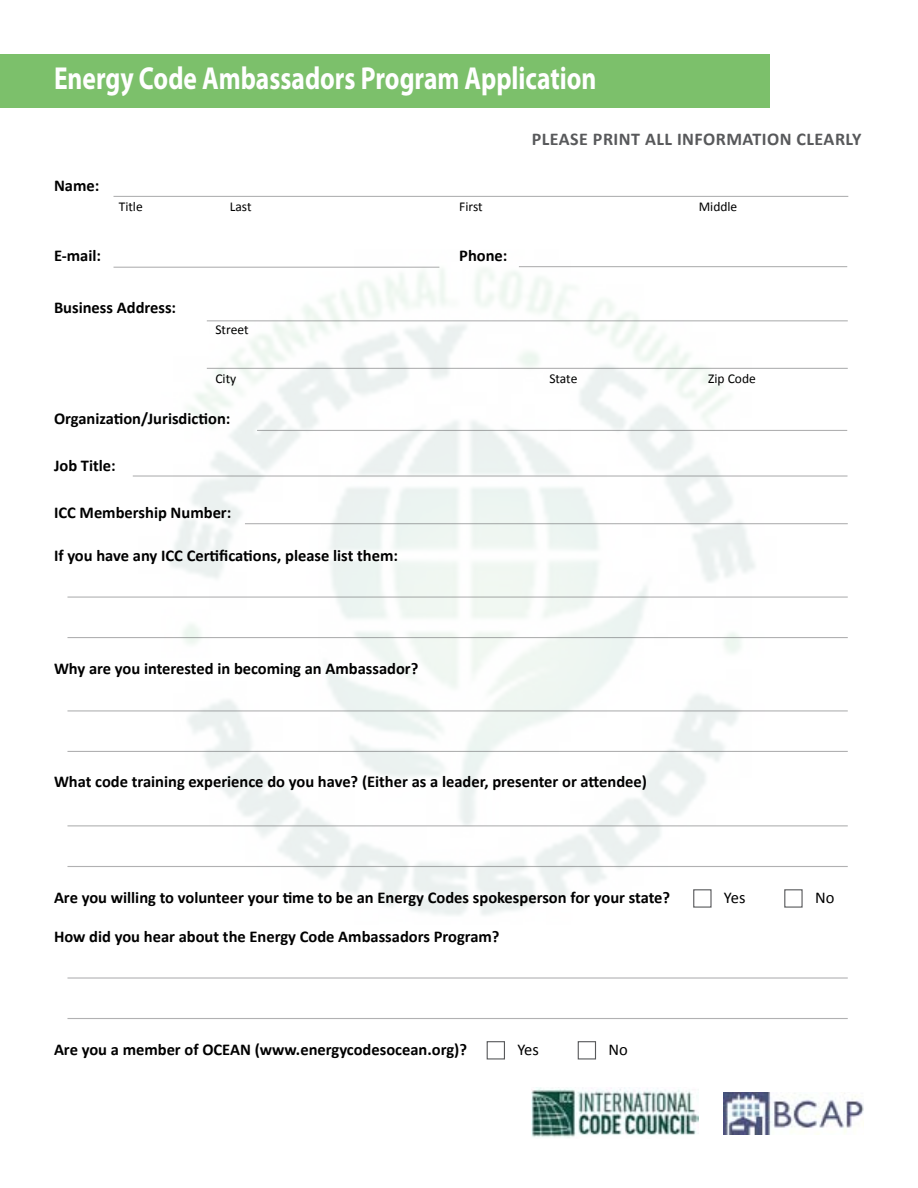
<style>
.page{position:relative;width:918px;height:1188px;background:#fff}
.page>*{position:absolute;margin:0;border:0;box-sizing:border-box;transform-origin:0 0}
.t1{font:700 31.8px "Myriad Pro";color:#fff;scale:.8 1}
.t2{font:700 18px "Calibri";letter-spacing:.025em;color:#58595b}
.t3{font:700 16.5px "Calibri";color:#000}
.t4{font:16.5px "Calibri";color:#000}
.t5{font:13.5px "Calibri";color:#000}
</style>
<div class="page">
<div style="left:0;top:54px;width:770px;height:54px;background:#7cc06b"></div>
<hr style="left:114px;top:196px;width:734px;height:1px;background:#58595b">
<hr style="left:114px;top:267px;width:325px;height:1px;background:#58595b">
<hr style="left:519px;top:266px;width:328px;height:1px;background:#58595b">
<hr style="left:207px;top:320px;width:641px;height:1px;background:#58595b">
<hr style="left:207px;top:368px;width:641px;height:1px;background:#58595b">
<hr style="left:257px;top:430px;width:590px;height:1px;background:#58595b">
<hr style="left:133px;top:475px;width:715px;height:2px;background:#58595b">
<hr style="left:245px;top:523px;width:603px;height:1px;background:#58595b">
<hr style="left:67px;top:710px;width:781px;height:1px;background:#58595b">
<hr style="left:67px;top:751px;width:781px;height:1px;background:#58595b">
<hr style="left:67px;top:825px;width:781px;height:1px;background:#58595b">
<div style="left:487px;top:1041px;width:18px;height:19px;border:1px solid #58595b"></div>
<div style="left:578px;top:1041px;width:18px;height:19px;border:1px solid #58595b"></div>
<hr style="left:67px;top:977px;width:781px;height:2px;background:#58595b">
<hr style="left:67px;top:1018px;width:781px;height:1px;background:#58595b">
<hr style="left:67px;top:597px;width:781px;height:1px;background:#58595b">
<hr style="left:67px;top:637px;width:781px;height:1px;background:#58595b">
<img style="left:724px;top:1092px;width:140px;height:42px">
<img style="left:532px;top:1088px;width:167px;height:50px">
<hr style="left:67px;top:866px;width:781px;height:1px;background:#58595b">
<div style="left:693px;top:889px;width:19px;height:19px;border:1px solid #58595b"></div>
<div style="left:784px;top:889px;width:19px;height:19px;border:1px solid #58595b"></div>
<h1 class="t1" style="left:54px;top:57px;width:680px">Energy Code Ambassadors Program Application</h1>
<p class="t3" style="left:54px;top:175px;width:47px">Name:</p>
<p class="t3" style="left:54px;top:245px;width:49px">E-mail:</p>
<p class="t5" style="left:119px;top:198px;width:26px">Title</p>
<p class="t5" style="left:230px;top:198px;width:23px">Last</p>
<p class="t5" style="left:459px;top:198px;width:25px">First</p>
<p class="t3" style="left:459px;top:245px;width:50px">Phone:</p>
<p class="t3" style="left:54px;top:297px;width:124px">Business Address:</p>
<p class="t5" style="left:215px;top:321px;width:35px">Street</p>
<p class="t2" style="left:532px;top:127px;width:331px">PLEASE PRINT ALL INFORMATION CLEARLY</p>
<p class="t5" style="left:699px;top:198px;width:40px">Middle</p>
<p class="t5" style="left:215px;top:370px;width:22px">City</p>
<p class="t5" style="left:708px;top:370px;width:49px">Zip Code</p>
<p class="t5" style="left:549px;top:370px;width:29px">State</p>
<p class="t3" style="left:54px;top:408px;width:178px">Organization/Jurisdiction:</p>
<p class="t3" style="left:54px;top:455px;width:63px">Job Title:</p>
<p class="t3" style="left:54px;top:502px;width:179px">ICC Membership Number:</p>
<p class="t3" style="left:54px;top:545px;width:345px">If you have any ICC Certifications, please list them:</p>
<p class="t3" style="left:54px;top:658px;width:366px">Why are you interested in becoming an Ambassador?</p>
<p class="t3" style="left:54px;top:770px;width:595px">What code training experience do you have? (Either as a leader, presenter or attendee)</p>
<p class="t3" style="left:54px;top:887px;width:618px">Are you willing to volunteer your time to be an Energy Codes spokesperson for your state?</p>
<p class="t4" style="left:724px;top:887px;width:23px">Yes</p>
<p class="t4" style="left:815px;top:887px;width:21px">No</p>
<p class="t3" style="left:54px;top:926px;width:447px">How did you hear about the Energy Code Ambassadors Program?</p>
<p class="t3" style="left:54px;top:1039px;width:415px">Are you a member of OCEAN (www.energycodesocean.org)?</p>
<p class="t4" style="left:517px;top:1039px;width:23px">Yes</p>
<p class="t4" style="left:608px;top:1039px;width:21px">No</p>
</div>
